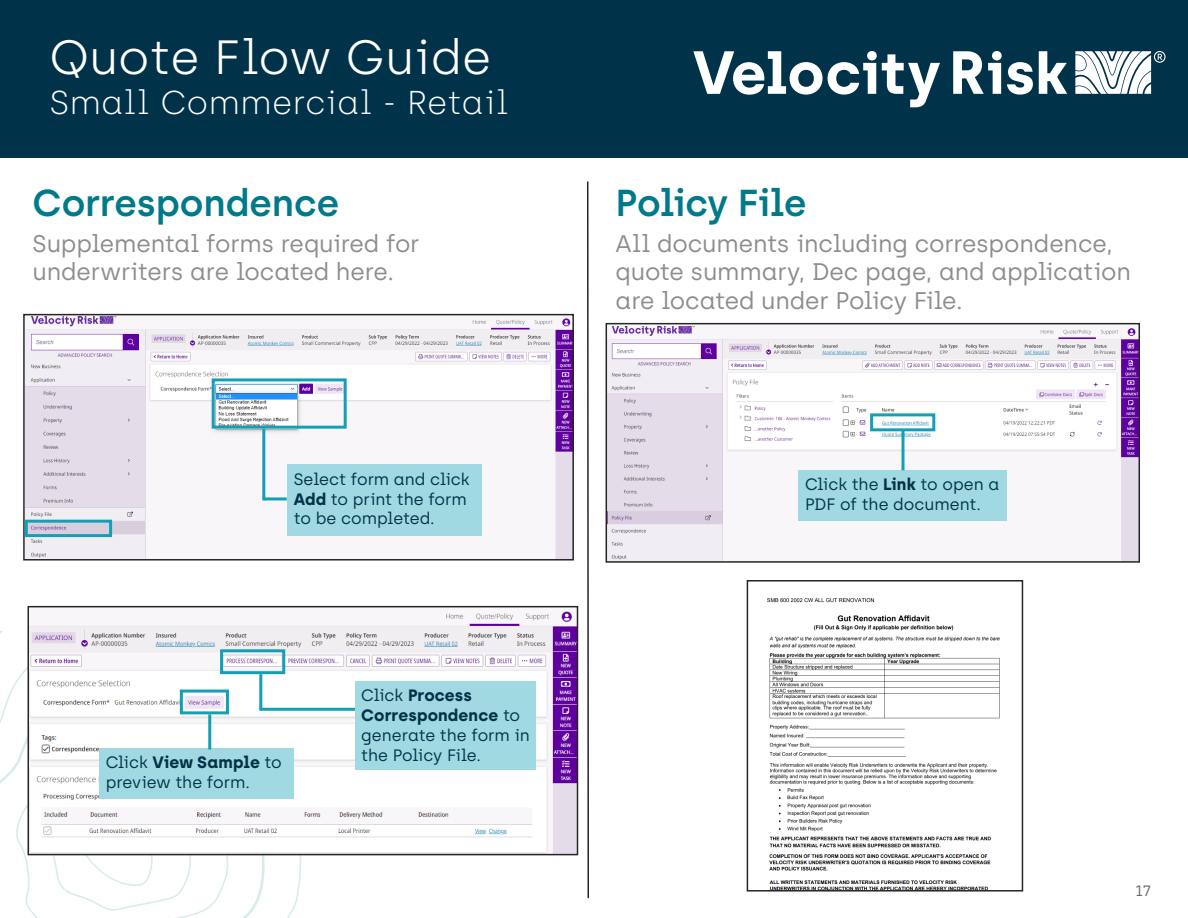
<style>
.page{position:relative;width:1188px;height:918px;background:#fff}
.page>*{position:absolute;margin:0;border:0;box-sizing:border-box;transform-origin:0 0}
.t1{font:300 48px "Archia";color:#fff}
.t2{font:600 37.5px "Archia";letter-spacing:-.005em;color:#007a89}
.t3{font:100 33px "Archia";color:#fff}
.t4{font:24px/28.8px "Archia";letter-spacing:-.01em;color:#8d8d8d}
.t5{font:16.5px/19.8px "Archia";letter-spacing:-.01em;color:#003349}
.t6{font:15px "Archia";color:#676767}
.s1{font-weight:700}
</style>
<div class="page">
<svg style="left:9px;top:612px;width:356px;height:306px"></svg>
<div style="left:0;top:0;width:1188px;height:158px;background:#003349"></div>
<svg style="left:693px;top:51px;width:374px;height:56px"></svg>
<svg style="left:1075px;top:51px;width:91px;height:43px"></svg>
<img style="left:609px;top:326px;width:528px;height:234px">
<div style="left:606px;top:323px;width:534px;height:240px;border:2px solid #262626"></div>
<img style="left:767px;top:598px;width:233px;height:291px">
<div style="left:747px;top:580px;width:276px;height:312px;border:2px solid #262626"></div>
<img style="left:26px;top:317px;width:545px;height:241px">
<div style="left:23px;top:314px;width:551px;height:247px;border:2px solid #262626"></div>
<hr style="left:262px;top:429px;width:3px;height:71px;background:#13a0b7">
<img style="left:31px;top:611px;width:544px;height:241px">
<div style="left:28px;top:606px;width:550px;height:249px;border:2px solid #262626"></div>
<hr style="left:264px;top:497px;width:23px;height:3px;background:#13a0b7">
<div style="left:212px;top:378px;width:135px;height:51px;border:3px solid #13a0b7"></div>
<div style="left:287px;top:465px;width:195px;height:71px;background:#a1d9e2"></div>
<div style="left:25px;top:520px;width:87px;height:17px;border:3px solid #13a0b7"></div>
<svg style="left:587px;top:181px;width:2px;height:718px"></svg>
<div style="left:99px;top:748px;width:195px;height:51px;background:#a1d9e2"></div>
<hr style="left:208px;top:714px;width:3px;height:35px;background:#13a0b7">
<div style="left:180px;top:690px;width:49px;height:24px;border:3px solid #13a0b7"></div>
<div style="left:355px;top:681px;width:181px;height:88px;background:#a1d9e2"></div>
<div style="left:220px;top:649px;width:65px;height:25px;border:3px solid #13a0b7"></div>
<hr style="left:259px;top:674px;width:3px;height:35px;background:#13a0b7">
<hr style="left:259px;top:708px;width:96px;height:3px;background:#13a0b7">
<div style="left:799px;top:470px;width:208px;height:51px;background:#a1d9e2"></div>
<hr style="left:902px;top:430px;width:3px;height:40px;background:#13a0b7">
<div style="left:870px;top:413px;width:65px;height:18px;border:3px solid #13a0b7"></div>
<h1 class="t1" style="left:50px;top:29px;width:443px">Quote Flow Guide</h1>
<h3 class="t3" style="left:50px;top:83px;width:461px">Small Commercial - Retail</h3>
<p class="t2" style="left:33px;top:180px;width:308px">Correspondence</p>
<p class="t4" style="left:33px;top:229px;width:389px">Supplemental forms required for underwriters are located here.</p>
<p class="t5" style="left:294px;top:469px;width:177px">Select form and click<br><span class="s1">Add</span> to print the form to be completed.</p>
<p class="t5" style="left:106px;top:752px;width:178px">Click <span class="s1">View Sample</span> to preview the form.</p>
<p class="t5" style="left:361px;top:685px;width:170px">Click <span class="s1">Process<br>Correspondence</span> to generate the form in the Policy File.</p>
<p class="t2" style="left:616px;top:180px;width:192px">Policy File</p>
<p class="t4" style="left:616px;top:229px;width:517px">All documents including correspondence, quote summary, Dec page, and application are located under Policy File.</p>
<p class="t5" style="left:805px;top:475px;width:196px">Click the <span class="s1">Link</span> to open a<br>PDF of the document.</p>
<p class="t6" style="left:1135px;top:882px;width:18px">17</p>
</div>
